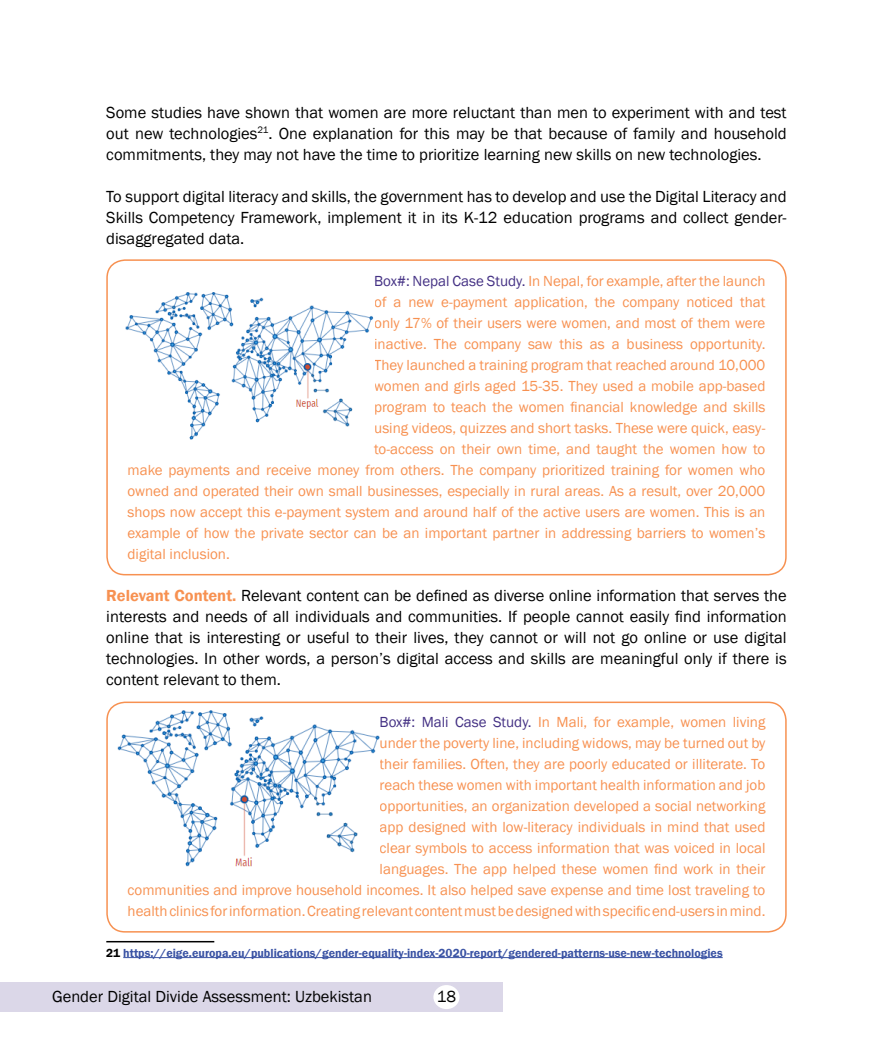
<style>
.page{position:relative;width:893px;height:1063px;background:#fff}
.page>*{position:absolute;margin:0;border:0;box-sizing:border-box;transform-origin:0 0}
.t1{font:16.5px/21px "Franklin Gothic";color:#000;text-align:justify}
.t2{font:15px/21px "Franklin Gothic";color:#f79151;text-align:right}
.t3{font:600 12px "Franklin Gothic";color:#3a53a4}
.s1{color:#443184}
.s2{font-weight:600;color:#f79151}
.s3{color:#000}
</style>
<div class="page">
<div style="left:0;top:982px;width:503px;height:30px;background:#dbd7e8"></div>
<div style="left:433px;top:985px;width:27px;height:24px;background:#fff;border-radius:50%"></div>
<hr style="left:106px;top:941px;width:108px;height:1px;background:#000">
<hr style="left:123px;top:957px;width:600px;height:1px;background:#3a53a4">
<img style="left:125px;top:292px;width:249px;height:148px">
<div style="left:106px;top:259px;width:681px;height:316px;border:2px solid #f79151;border-radius:18px"></div>
<img style="left:117px;top:710px;width:263px;height:157px">
<div style="left:106px;top:702px;width:681px;height:231px;border:2px solid #f79151;border-radius:18px"></div>
<p class="t1" style="left:106px;top:102px;width:682px">Some studies have shown that women are more reluctant than men to experiment with and test out new technologies<sup>21</sup>. One explanation for this may be that because of family and household commitments, they may not have the time to prioritize learning new skills on new technologies.</p>
<p class="t1" style="left:106px;top:186px;width:682px">To support digital literacy and skills, the government has to develop and use the Digital Literacy and Skills Competency Framework, implement it in its K-12 education programs and collect gender&shy;disaggregated data.</p>
<p class="t2" style="left:374px;top:271px;width:393px"><span class="s1">Box#: Nepal Case Study.</span> In Nepal, for example, after the launch</p>
<p class="t2" style="left:374px;top:292px;width:393px">of a new e-payment application, the company noticed that</p>
<p class="t2" style="left:374px;top:313px;width:393px">only 17% of their users were women, and most of them were</p>
<p class="t2" style="left:374px;top:334px;width:393px">inactive. The company saw this as a business opportunity.</p>
<p class="t2" style="left:374px;top:355px;width:393px">They launched a training program that reached around 10,000</p>
<p class="t2" style="left:374px;top:376px;width:393px">women and girls aged 15-35. They used a mobile app-based</p>
<p class="t2" style="left:374px;top:397px;width:393px">program to teach the women financial knowledge and skills</p>
<p class="t2" style="left:374px;top:418px;width:393px">using videos, quizzes and short tasks. These were quick, easy-</p>
<p class="t2" style="left:374px;top:439px;width:393px">to-access on their own time, and taught the women how to</p>
<p class="t2" style="left:128px;top:460px;width:639px">make payments and receive money from others. The company prioritized training for women who</p>
<p class="t2" style="left:128px;top:481px;width:639px">owned and operated their own small businesses, especially in rural areas. As a result, over 20,000</p>
<p class="t2" style="left:128px;top:502px;width:639px">shops now accept this e-payment system and around half of the active users are women. This is an</p>
<p class="t2" style="left:128px;top:523px;width:639px">example of how the private sector can be an important partner in addressing barriers to women’s</p>
<p class="t2" style="left:128px;top:544px;width:104px">digital inclusion.</p>
<p class="t1" style="left:106px;top:585px;width:682px"><span class="s2">Relevant Content.</span> Relevant content can be defined as diverse online information that serves the interests and needs of all individuals and communities. If people cannot easily find information online that is interesting or useful to their lives, they cannot or will not go online or use digital technologies. In other words, a person’s digital access and skills are meaningful only if there is content relevant to them.</p>
<p class="t2" style="left:128px;top:712px;width:639px"><span class="s1">Box#: Mali Case Study.</span> In Mali, for example, women living<br>under the poverty line, including widows, may be turned out by<br>their families. Often, they are poorly educated or illiterate. To<br>reach these women with important health information and job<br>opportunities, an organization developed a social networking<br>app designed with low-literacy individuals in mind that used<br>clear symbols to access information that was voiced in local<br>languages. The app helped these women find work in their<br>communities and improve household incomes. It also helped save expense and time lost traveling to health clinics for information. Creating relevant content must be designed with specific end-users in mind.</p>
<p class="t3" style="left:106px;top:945px;width:618px"><span class="s3">21</span> https://eige.europa.eu/publications/gender-equality-index-2020-report/gendered-patterns-use-new-technologies</p>
<p class="t1" style="left:52px;top:987px;width:321px">Gender Digital Divide Assessment: Uzbekistan</p>
<p class="t1" style="left:437px;top:987px;width:21px">18</p>
</div>
